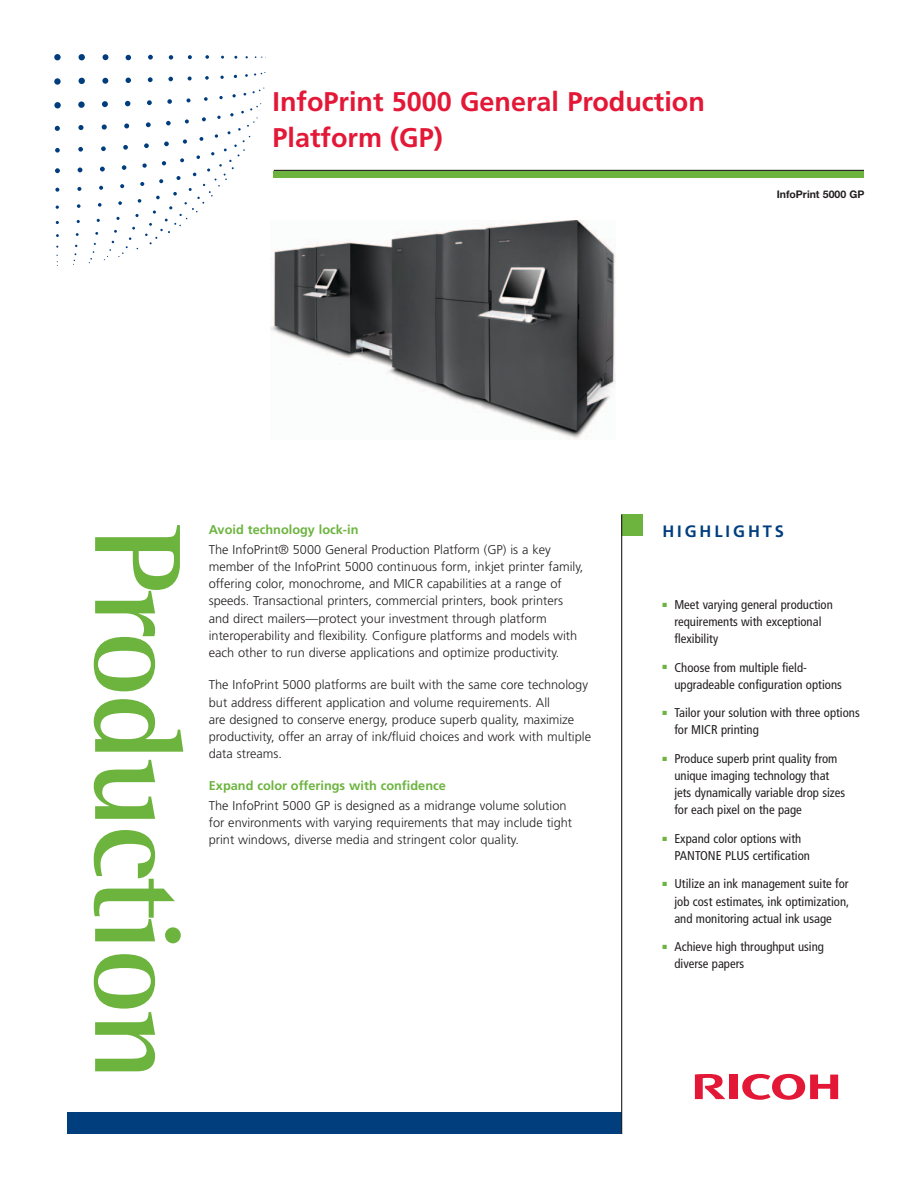
<style>
.page{position:relative;width:918px;height:1188px;background:#fff}
.page>*{position:absolute;margin:0;border:0;box-sizing:border-box;transform-origin:0 0}
.t1{font:700 126px "Rotis Semi Serif Std";letter-spacing:-.025em;color:#6db43f}
.t2{font:700 27px/36px "Frutiger";color:#e31837}
.t3{font:700 16.5px "Frutiger";letter-spacing:.18em;color:#003e7e}
.t4{font:300 12.75px/17.2px "Frutiger";color:#231f20}
.t5{font:condensed 12.75px/17.2px "Frutiger LT Pro";color:#231f20}
.t6{font:700 12.75px "Frutiger";color:#6db43f}
.t7{font:700 10.5px "Helvetica Neue";color:#231f20}
.s1{font-weight:700;color:#6db43f}
.s2{font-family:"Helv Neuefor IBM"}
</style>
<div class="page">
<div style="left:274px;top:171px;width:590px;height:7px;background:#6db43f"></div>
<svg style="left:742px;top:1074px;width:96px;height:26px"></svg>
<div style="left:729px;top:1075px;width:8px;height:24px;background:#e31836"></div>
<svg style="left:695px;top:1074px;width:30px;height:25px"></svg>
<div style="left:68px;top:1112px;width:554px;height:22px;background:#003e7e"></div>
<div style="left:622px;top:515px;width:21px;height:21px;background:#6db43f"></div>
<hr style="left:274px;top:170px;width:590px;height:1px;background:#231f20">
<hr style="left:621px;top:515px;width:1px;height:619px;background:#231f20">
<svg style="left:79px;top:54px;width:6px;height:6px"></svg>
<div style="left:54px;top:54px;width:7px;height:6px;background:#003d7e;border-radius:50%"></div>
<svg style="left:126px;top:55px;width:5px;height:5px"></svg>
<svg style="left:148px;top:55px;width:5px;height:5px"></svg>
<svg style="left:169px;top:55px;width:4px;height:5px"></svg>
<svg style="left:188px;top:55px;width:4px;height:4px"></svg>
<svg style="left:205px;top:55px;width:4px;height:4px"></svg>
<svg style="left:55px;top:188px;width:4px;height:4px"></svg>
<svg style="left:55px;top:168px;width:5px;height:5px"></svg>
<svg style="left:103px;top:54px;width:5px;height:6px"></svg>
<svg style="left:54px;top:78px;width:7px;height:7px"></svg>
<div style="left:54px;top:102px;width:7px;height:6px;background:#003d7e;border-radius:50%"></div>
<svg style="left:55px;top:126px;width:5px;height:5px"></svg>
<svg style="left:55px;top:148px;width:5px;height:5px"></svg>
<svg style="left:73px;top:72px;width:192px;height:193px"></svg>
<img style="left:271px;top:220px;width:345px;height:219px">
<h2 class="t2" style="left:273px;top:86px;width:434px">InfoPrint 5000 General Production<br>Platform (GP)</h2>
<p class="t7" style="left:777px;top:190px;width:89px">InfoPrint 5000 GP</p>
<h1 class="t1" style="left:188px;top:526px;width:557px;rotate:90deg">Production</h1>
<p class="t4" style="left:209px;top:521px;width:343px;line-height:19.4px"><span class="s1">Avoid technology lock-in<br></span>The InfoPrint<span class="s2">®</span> 5000 General Production Platform (GP) is a key</p>
<p class="t4" style="left:209px;top:559px;width:376px">member of the InfoPrint 5000 continuous form, inkjet printer family, offering color, monochrome, and MICR capabilities at a range of speeds. Transactional printers, commercial printers, book printers and direct mailers—protect your investment through platform interoperability and flexibility. Configure platforms and models with each other to run diverse applications and optimize productivity.</p>
<p class="t4" style="left:209px;top:677px;width:384px">The InfoPrint 5000 platforms are built with the same core technology but address different application and volume requirements. All<br>are designed to conserve energy, produce superb quality, maximize productivity, offer an array of ink/fluid choices and work with multiple data streams.</p>
<p class="t6" style="left:209px;top:781px;width:239px">Expand color offerings with confidence</p>
<p class="t4" style="left:209px;top:798px;width:365px">The InfoPrint 5000 GP is designed as a midrange volume solution for environments with varying requirements that may include tight print windows, diverse media and stringent color quality.</p>
<p class="t3" style="left:662px;top:525px;width:123px">HIGHLIGHTS</p>
<p class="t5" style="left:674px;top:597px;width:160px;text-indent:-12px"><sup>■</sup> Meet varying general production requirements with exceptional flexibility</p>
<p class="t5" style="left:674px;top:660px;width:169px;text-indent:-12px"><sup>■</sup> Choose from multiple field&shy;upgradeable configuration options</p>
<p class="t5" style="left:674px;top:706px;width:187px;text-indent:-12px"><sup>■</sup> Tailor your solution with three options for MICR printing</p>
<p class="t5" style="left:674px;top:751px;width:172px;text-indent:-12px"><sup>■</sup> Produce superb print quality from unique imaging technology that jets dynamically variable drop sizes for each pixel on the page</p>
<p class="t5" style="left:674px;top:831px;width:137px;text-indent:-12px"><sup>■</sup> Expand color options with<br>PANTONE PLUS certification</p>
<p class="t5" style="left:674px;top:877px;width:176px;text-align:justify;text-indent:-12px"><sup>■</sup> Utilize an ink management suite for job cost estimates, ink optimization, and monitoring actual ink usage</p>
<p class="t5" style="left:674px;top:940px;width:151px;text-indent:-12px"><sup>■</sup> Achieve high throughput using diverse papers</p>
</div>
